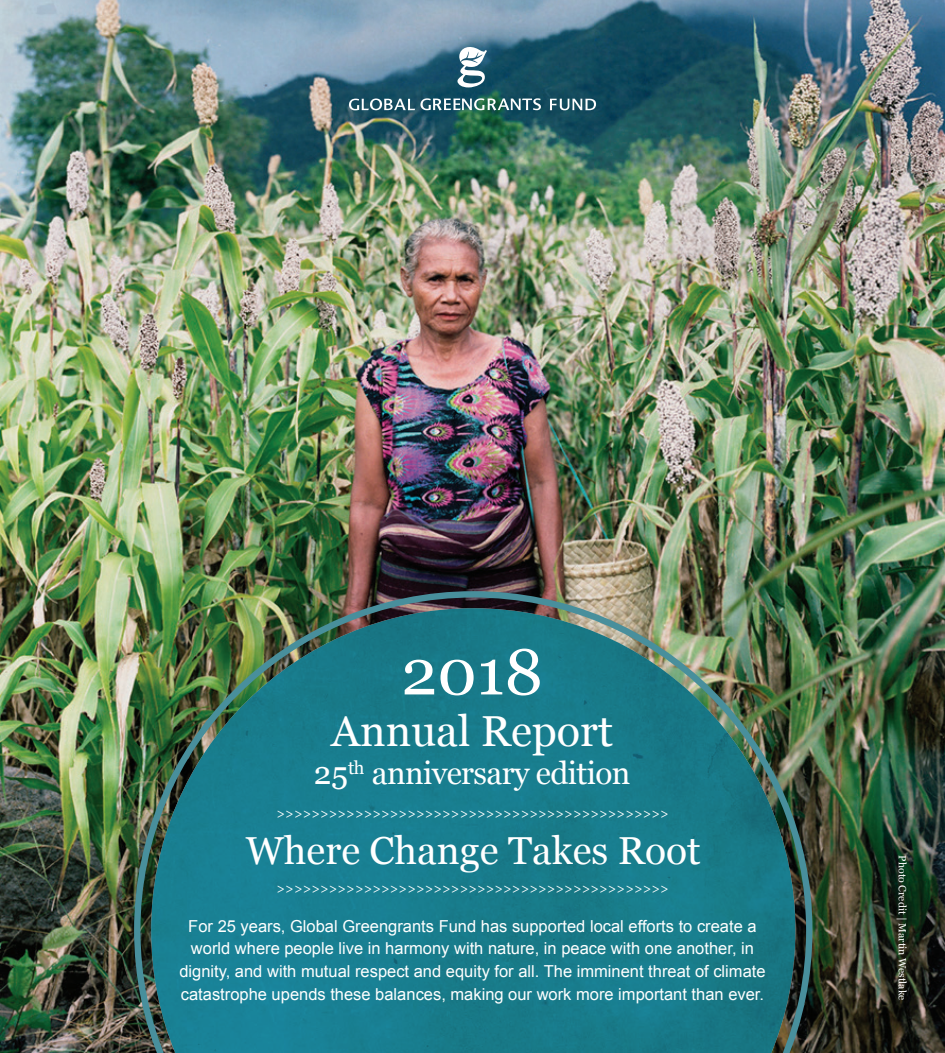
<style>
.page{position:relative;width:945px;height:1053px;background:#fff}
.page>*{position:absolute;margin:0;border:0;box-sizing:border-box;transform-origin:0 0}
.t1{font:64.5px "Georgia";color:#fff}
.t2{font:43.35px "Georgia";color:#fff}
.t3{font:39px "Georgia";color:#fff}
.t4{font:31.5px "Georgia";letter-spacing:-.02em;color:#fff}
.t5{font:16.5px/22.5px "Arial";color:#fff;text-align:center}
.t6{font:13.5px "Georgia";color:#fff}
.t7{font:10.5px "Georgia";color:#fff}
</style>
<div class="page">
<img style="left:0;top:0;width:945px;height:1053px">
<img style="left:134px;top:591px;width:678px;height:462px">
<svg style="left:550px;top:99px;width:46px;height:11px"></svg>
<svg style="left:349px;top:98px;width:192px;height:12px"></svg>
<svg style="left:457px;top:44px;width:30px;height:43px"></svg>
<h1 class="t1" style="left:401px;top:625px;width:143px">2018</h1>
<h2 class="t2" style="left:331px;top:700px;width:283px">Annual Report</h2>
<h3 class="t4" style="left:314px;top:751px;width:318px">25<sup>th</sup> anniversary edition</h3>
<p class="t6" style="left:277px;top:803px;width:394px">&gt;&gt;&gt;&gt;&gt;&gt;&gt;&gt;&gt;&gt;&gt;&gt;&gt;&gt;&gt;&gt;&gt;&gt;&gt;&gt;&gt;&gt;&gt;&gt;&gt;&gt;&gt;&gt;&gt;&gt;&gt;&gt;&gt;&gt;&gt;&gt;&gt;&gt;&gt;&gt;&gt;&gt;&gt;&gt;&gt;</p>
<h3 class="t3" style="left:246px;top:822px;width:456px">Where Change Takes Root</h3>
<p class="t6" style="left:277px;top:878px;width:394px">&gt;&gt;&gt;&gt;&gt;&gt;&gt;&gt;&gt;&gt;&gt;&gt;&gt;&gt;&gt;&gt;&gt;&gt;&gt;&gt;&gt;&gt;&gt;&gt;&gt;&gt;&gt;&gt;&gt;&gt;&gt;&gt;&gt;&gt;&gt;&gt;&gt;&gt;&gt;&gt;&gt;&gt;&gt;&gt;&gt;</p>
<p class="t5" style="left:179px;top:915px;width:588px">For 25 years, Global Greengrants Fund has supported local efforts to create a world where people live in harmony with nature, in peace with one another, in dignity, and with mutual respect and equity for all. The imminent threat of climate catastrophe upends these balances, making our work more important than ever.</p>
<p class="t7" style="left:910px;top:855px;width:147px;rotate:90deg">Photo Credit | Martin Westlake</p>
</div>
